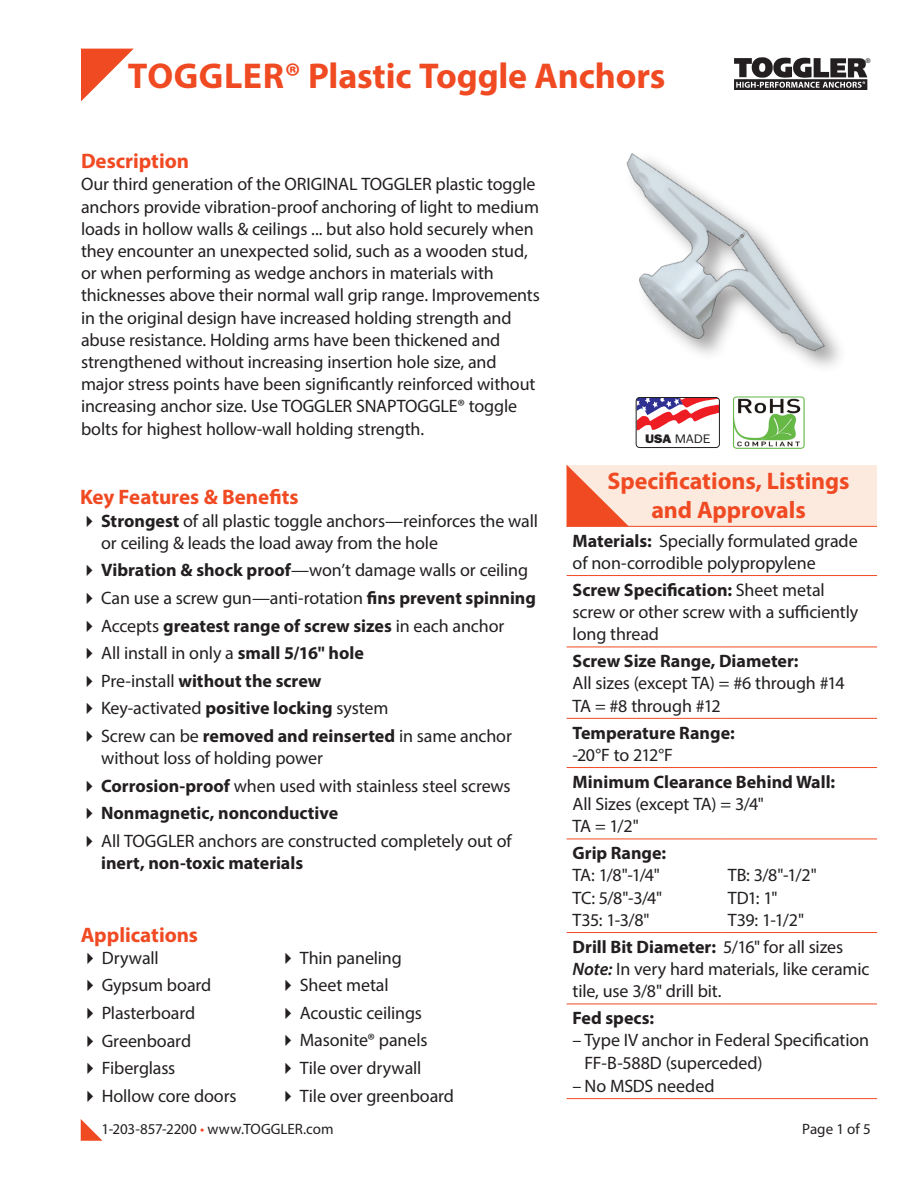
<style>
.page{position:relative;width:918px;height:1188px;background:#fff}
.page>*{position:absolute;margin:0;border:0;box-sizing:border-box;transform-origin:0 0}
.Master_A_Product_Title{font:700 36px "Myriad Pro";letter-spacing:-.005em;color:#f04a23}
.Specifications__Listings__and_Approvals_{font:700 24px "Myriad Pro";letter-spacing:-.005em;color:#f04a23}
.Heading{font:700 21px "Myriad Pro";color:#f04a23}
.SL___A_Row_Label{font:18px/22.2px "Myriad Pro";letter-spacing:-.01em;color:#231f20}
.SL___A_Row_Label-2{font:700 18px "Myriad Pro";color:#231f20}
.t1{font:15px "Myriad Pro";letter-spacing:-.005em;color:#231f20}
.t2{font:12.75px "Franklin Gothic";color:#231f20;scale:1.09 1}
.t3{font:500 6.45px "Helvetica Neue";color:#231f20}
.s1{font-weight:800}
.s2{font-weight:700}
.s3{font-weight:400}
.s4{font-weight:600;font-style:italic}
.s5{color:#f04a23}
</style>
<div class="page">
<svg style="left:81px;top:49px;width:53px;height:52px"></svg>
<svg style="left:734px;top:57px;width:132px;height:17px"></svg>
<svg style="left:81px;top:1119px;width:22px;height:22px"></svg>
<div style="left:567px;top:465px;width:310px;height:61px;background:#fdeadf"></div>
<hr style="left:567px;top:526px;width:155px;height:1px;background:#f04a23">
<hr style="left:722px;top:526px;width:155px;height:1px;background:#f04a23">
<hr style="left:567px;top:575px;width:155px;height:1px;background:#f04a23">
<hr style="left:722px;top:575px;width:155px;height:1px;background:#f04a23">
<hr style="left:567px;top:647px;width:155px;height:1px;background:#f04a23">
<hr style="left:722px;top:647px;width:155px;height:1px;background:#f04a23">
<hr style="left:567px;top:718px;width:155px;height:1px;background:#f04a23">
<hr style="left:722px;top:718px;width:155px;height:1px;background:#f04a23">
<hr style="left:567px;top:767px;width:155px;height:1px;background:#f04a23">
<hr style="left:722px;top:767px;width:155px;height:1px;background:#f04a23">
<hr style="left:567px;top:839px;width:155px;height:1px;background:#f04a23">
<hr style="left:722px;top:839px;width:155px;height:1px;background:#f04a23">
<hr style="left:567px;top:932px;width:155px;height:1px;background:#f04a23">
<hr style="left:722px;top:932px;width:155px;height:1px;background:#f04a23">
<hr style="left:567px;top:1004px;width:155px;height:1px;background:#f04a23">
<hr style="left:722px;top:1004px;width:155px;height:1px;background:#f04a23">
<hr style="left:567px;top:1098px;width:155px;height:1px;background:#f04a23">
<hr style="left:722px;top:1098px;width:155px;height:1px;background:#f04a23">
<svg style="left:567px;top:471px;width:62px;height:55px"></svg>
<img style="left:566px;top:74px;width:302px;height:397px">
<p class="Master_A_Product_Title" style="left:128px;top:53px;width:539px">TOGGLER® Plastic Toggle Anchors</p>
<p class="Heading" style="left:81px;top:147px;width:110px">Description</p>
<p class="SL___A_Row_Label" style="left:81px;top:173px;width:461px">Our third generation of the ORIGINAL TOGGLER plastic toggle anchors provide vibration-proof anchoring of light to medium loads in hollow walls &amp; ceilings ... but also hold securely when they encounter an unexpected solid, such as a wooden stud, or when performing as wedge anchors in materials with thicknesses above their normal wall grip range. Improvements in the original design have increased holding strength and abuse resistance. Holding arms have been thickened and strengthened without increasing insertion hole size, and major stress points have been significantly reinforced without increasing anchor size. Use TOGGLER SNAPTOGGLE® toggle bolts for highest hollow-wall holding strength.</p>
<p class="t2" style="left:645px;top:430px;width:62px"><span class="s1">USA</span> MADE</p>
<p class="t3" style="left:866px;top:56px;width:7px">®</p>
<p class="Heading" style="left:80px;top:484px;width:220px">Key Features &amp; Benefits</p>
<p class="SL___A_Row_Label" style="left:101px;top:509px;width:438px"><span class="s2">Strongest</span> of all plastic toggle anchors—reinforces the wall or ceiling &amp; leads the load away from the hole</p>
<p class="SL___A_Row_Label" style="left:101px;top:559px;width:429px"><span class="s2">Vibration &amp; shock proof</span>—won’t damage walls or ceiling</p>
<p class="SL___A_Row_Label" style="left:101px;top:587px;width:436px">Can use a screw gun—anti-rotation <span class="s2">fins prevent spinning</span></p>
<p class="SL___A_Row_Label-2" style="left:101px;top:614px;width:405px"><span class="s3">Accepts</span> greatest range of screw sizes <span class="s3">in each anchor</span></p>
<p class="SL___A_Row_Label" style="left:101px;top:642px;width:264px">All install in only a <span class="s2">small 5/16" hole</span></p>
<p class="SL___A_Row_Label-2" style="left:101px;top:669px;width:222px"><span class="s3">Pre-install</span> without the screw</p>
<p class="SL___A_Row_Label" style="left:101px;top:697px;width:289px">Key-activated <span class="s2">positive locking</span> system</p>
<p class="SL___A_Row_Label" style="left:101px;top:725px;width:412px">Screw can be <span class="s2">removed and reinserted</span> in same anchor without loss of holding power</p>
<p class="SL___A_Row_Label" style="left:101px;top:774px;width:411px"><span class="s2">Corrosion-proof</span> when used with stainless steel screws</p>
<p class="SL___A_Row_Label-2" style="left:101px;top:802px;width:239px">Nonmagnetic, nonconductive</p>
<p class="SL___A_Row_Label" style="left:101px;top:830px;width:412px">All TOGGLER anchors are constructed completely out of <span class="s2">inert, non-toxic materials</span></p>
<p class="Heading" style="left:81px;top:921px;width:119px">Applications</p>
<p class="SL___A_Row_Label" style="left:102px;top:946px;width:59px">Drywall</p>
<p class="SL___A_Row_Label" style="left:102px;top:974px;width:111px">Gypsum board</p>
<p class="SL___A_Row_Label" style="left:102px;top:1002px;width:95px">Plasterboard</p>
<p class="SL___A_Row_Label" style="left:102px;top:1029px;width:91px">Greenboard</p>
<p class="SL___A_Row_Label" style="left:102px;top:1057px;width:75px">Fiberglass</p>
<p class="SL___A_Row_Label" style="left:102px;top:1084px;width:137px">Hollow core doors</p>
<p class="SL___A_Row_Label" style="left:300px;top:946px;width:104px">Thin paneling</p>
<p class="SL___A_Row_Label" style="left:300px;top:974px;width:90px">Sheet metal</p>
<p class="SL___A_Row_Label" style="left:300px;top:1001px;width:124px">Acoustic ceilings</p>
<p class="SL___A_Row_Label" style="left:300px;top:1029px;width:129px">Masonite® panels</p>
<p class="SL___A_Row_Label" style="left:300px;top:1057px;width:123px">Tile over drywall</p>
<p class="SL___A_Row_Label" style="left:300px;top:1084px;width:156px">Tile over greenboard</p>
<p class="Specifications__Listings__and_Approvals_" style="left:608px;top:466px;width:244px">Specifications, Listings</p>
<p class="Specifications__Listings__and_Approvals_" style="left:651px;top:495px;width:156px">and Approvals</p>
<p class="SL___A_Row_Label" style="left:573px;top:529px;width:287px"><span class="s2">Materials:</span> Specially formulated grade of non-corrodible polypropylene</p>
<p class="SL___A_Row_Label" style="left:573px;top:578px;width:287px"><span class="s2">Screw Specification:</span> Sheet metal screw or other screw with a sufficiently long thread</p>
<p class="SL___A_Row_Label" style="left:573px;top:650px;width:274px"><span class="s2">Screw Size Range, Diameter:<br></span>All sizes (except TA) = #6 through #14</p>
<p class="SL___A_Row_Label" style="left:573px;top:694px;width:150px">TA = #8 through #12</p>
<p class="SL___A_Row_Label-2" style="left:573px;top:721px;width:164px">Temperature Range:</p>
<p class="SL___A_Row_Label" style="left:573px;top:743px;width:102px">-20°F to 212°F</p>
<p class="SL___A_Row_Label-2" style="left:573px;top:770px;width:264px">Minimum Clearance Behind Wall:</p>
<p class="SL___A_Row_Label" style="left:573px;top:793px;width:193px">All Sizes (except TA) = 3/4"</p>
<p class="SL___A_Row_Label" style="left:573px;top:815px;width:68px">TA = 1/2"</p>
<p class="SL___A_Row_Label-2" style="left:573px;top:841px;width:95px">Grip Range:</p>
<p class="SL___A_Row_Label" style="left:573px;top:864px;width:89px">TA: 1/8"-1/4"</p>
<p class="SL___A_Row_Label" style="left:573px;top:886px;width:91px">TC: 5/8"-3/4"</p>
<p class="SL___A_Row_Label" style="left:573px;top:908px;width:79px">T35: 1-3/8"</p>
<p class="SL___A_Row_Label" style="left:728px;top:864px;width:90px">TB: 3/8"-1/2"</p>
<p class="SL___A_Row_Label" style="left:728px;top:886px;width:51px">TD1: 1"</p>
<p class="SL___A_Row_Label" style="left:728px;top:908px;width:78px">T39: 1-1/2"</p>
<p class="SL___A_Row_Label" style="left:573px;top:935px;width:298px"><span class="s2">Drill Bit Diameter:</span> 5/16" for all sizes<br><span class="s4">Note:</span> In very hard materials, like ceramic tile, use 3/8" drill bit.</p>
<p class="SL___A_Row_Label-2" style="left:573px;top:1006px;width:83px">Fed specs:</p>
<p class="SL___A_Row_Label" style="left:585px;top:1029px;width:286px;text-indent:-12px">– Type IV anchor in Federal Specification<br>FF-B-588D (superceded)</p>
<p class="SL___A_Row_Label" style="left:573px;top:1074px;width:143px">– No MSDS needed</p>
<p class="t1" style="left:102px;top:1120px;width:234px">1-203-857-2200 <span class="s5">•</span> www.TOGGLER.com</p>
<p class="t1" style="left:802px;top:1120px;width:70px">Page 1 of 5</p>
</div>
